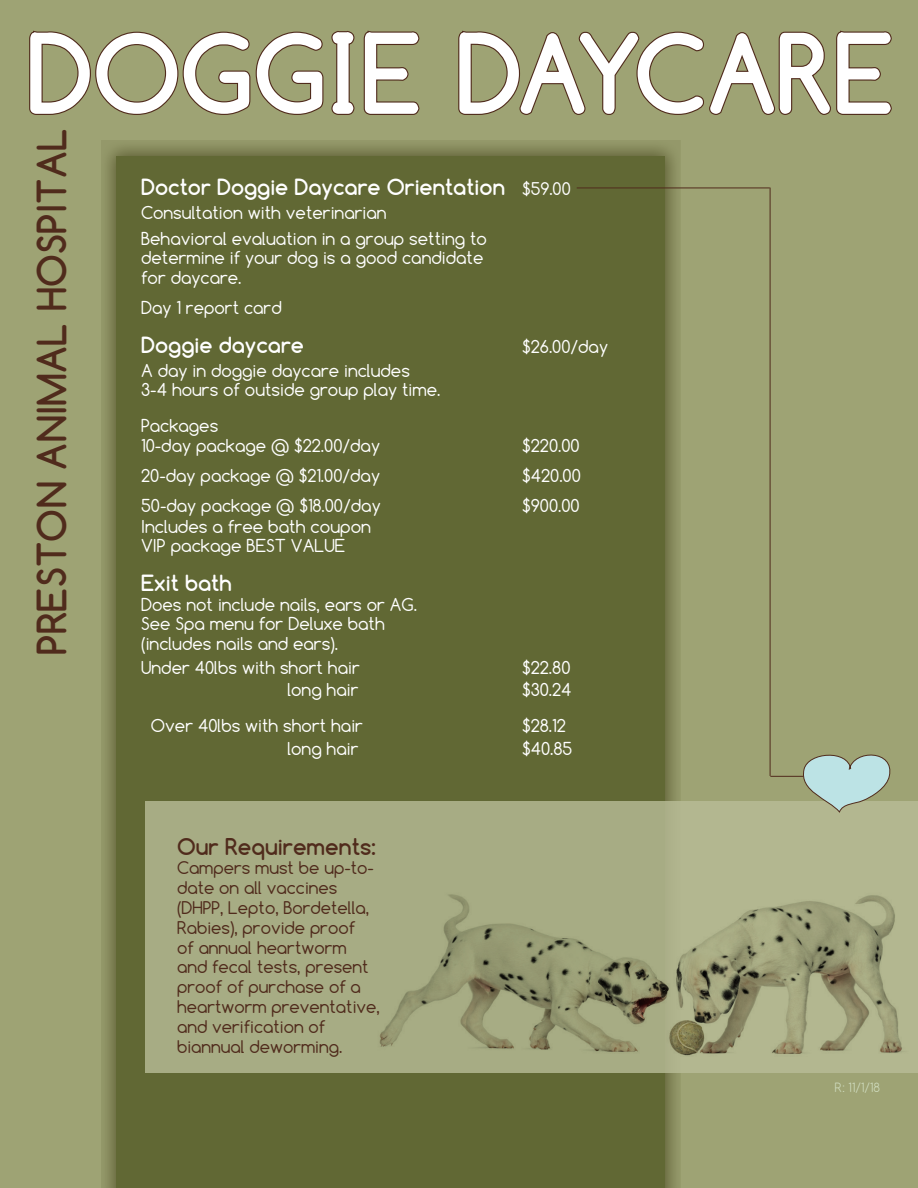
<style>
.page{position:relative;width:918px;height:1188px;background:#fff}
.page>*{position:absolute;margin:0;border:0;box-sizing:border-box;transform-origin:0 0}
.t1{font:700 38.1px "Comfortaa";letter-spacing:.01em;color:#502b1c}
.t2{font:700 21.75px "Comfortaa";color:#502b1c}
.t3{font:700 21px "Comfortaa";color:#fff}
.t4{font:16.8px/19.5px "Comfortaa";color:#fff}
.t5{font:16.5px/19.8px "Comfortaa";color:#502b1c}
.t6{font:300 12px "Comfortaa";color:#d1dec1}
.s1{font-weight:400;font-size:16.5px}
</style>
<div class="page">
<img style="left:0;top:0;width:918px;height:1188px">
<hr style="left:577px;top:188px;width:193px;height:1px;background:#502b1c">
<hr style="left:770px;top:188px;width:1px;height:588px;background:#502b1c">
<hr style="left:770px;top:776px;width:58px;height:1px;background:#502b1c">
<svg style="left:799px;top:749px;width:96px;height:64px;background:#aec3b0"></svg>
<svg style="left:28px;top:29px;width:328px;height:87px"></svg>
<svg style="left:363px;top:29px;width:58px;height:87px"></svg>
<svg style="left:457px;top:29px;width:436px;height:87px"></svg>
<h1 class="t1" style="left:28px;top:655px;width:528px;rotate:-90deg">PRESTON ANIMAL HOSPITAL</h1>
<p class="t3" style="left:141px;top:174px;width:431px">Doctor Doggie Daycare Orientation <span class="s1">$59.00</span></p>
<p class="t4" style="left:141px;top:200px;width:347px;line-height:25.5px">Consultation with veterinarian<br>Behavioral evaluation in a group setting to</p>
<p class="t4" style="left:141px;top:248px;width:344px">determine if your dog is a good candidate for daycare.</p>
<p class="t4" style="left:141px;top:298px;width:142px">Day 1 report card</p>
<p class="t3" style="left:141px;top:332px;width:164px">Doggie daycare</p>
<p class="t4" style="left:522px;top:337px;width:87px">$26.00/day</p>
<p class="t4" style="left:141px;top:361px;width:301px">A day in doggie daycare includes<br>3-4 hours of outside group play time.</p>
<p class="t4" style="left:141px;top:416px;width:240px">Packages<br>10-day package @ $22.00/day</p>
<p class="t4" style="left:522px;top:436px;width:59px">$220.00</p>
<p class="t4" style="left:141px;top:466px;width:240px">20-day package @ $21.00/day</p>
<p class="t4" style="left:522px;top:466px;width:60px">$420.00</p>
<p class="t4" style="left:141px;top:496px;width:241px">50-day package @ $18.00/day</p>
<p class="t4" style="left:522px;top:496px;width:59px">$900.00</p>
<p class="t4" style="left:141px;top:517px;width:231px">Includes a free bath coupon<br>VIP package BEST VALUE</p>
<p class="t3" style="left:141px;top:570px;width:92px">Exit bath</p>
<p class="t4" style="left:141px;top:595px;width:277px">Does not include nails, ears or AG.<br>See Spa menu for Deluxe bath (includes nails and ears).</p>
<p class="t4" style="left:141px;top:658px;width:220px">Under 40lbs with short hair</p>
<p class="t4" style="left:522px;top:658px;width:50px">$22.80</p>
<p class="t4" style="left:287px;top:680px;width:73px">long hair</p>
<p class="t4" style="left:522px;top:680px;width:51px">$30.24</p>
<p class="t4" style="left:151px;top:716px;width:214px">Over 40lbs with short hair</p>
<p class="t4" style="left:522px;top:716px;width:45px">$28.12</p>
<p class="t4" style="left:287px;top:739px;width:73px">long hair</p>
<p class="t4" style="left:522px;top:739px;width:52px">$40.85</p>
<p class="t2" style="left:177px;top:833px;width:200px">Our Requirements:</p>
<p class="t5" style="left:177px;top:858px;width:204px">Campers must be up-to&shy;date on all vaccines (DHPP, Lepto, Bordetella,<br>Rabies), provide proof<br>of annual heartworm and fecal tests, present proof of purchase of a heartworm preventative, and verification of biannual deworming.</p>
<p class="t6" style="left:835px;top:1079px;width:47px">R: 11/1/18</p>
</div>
